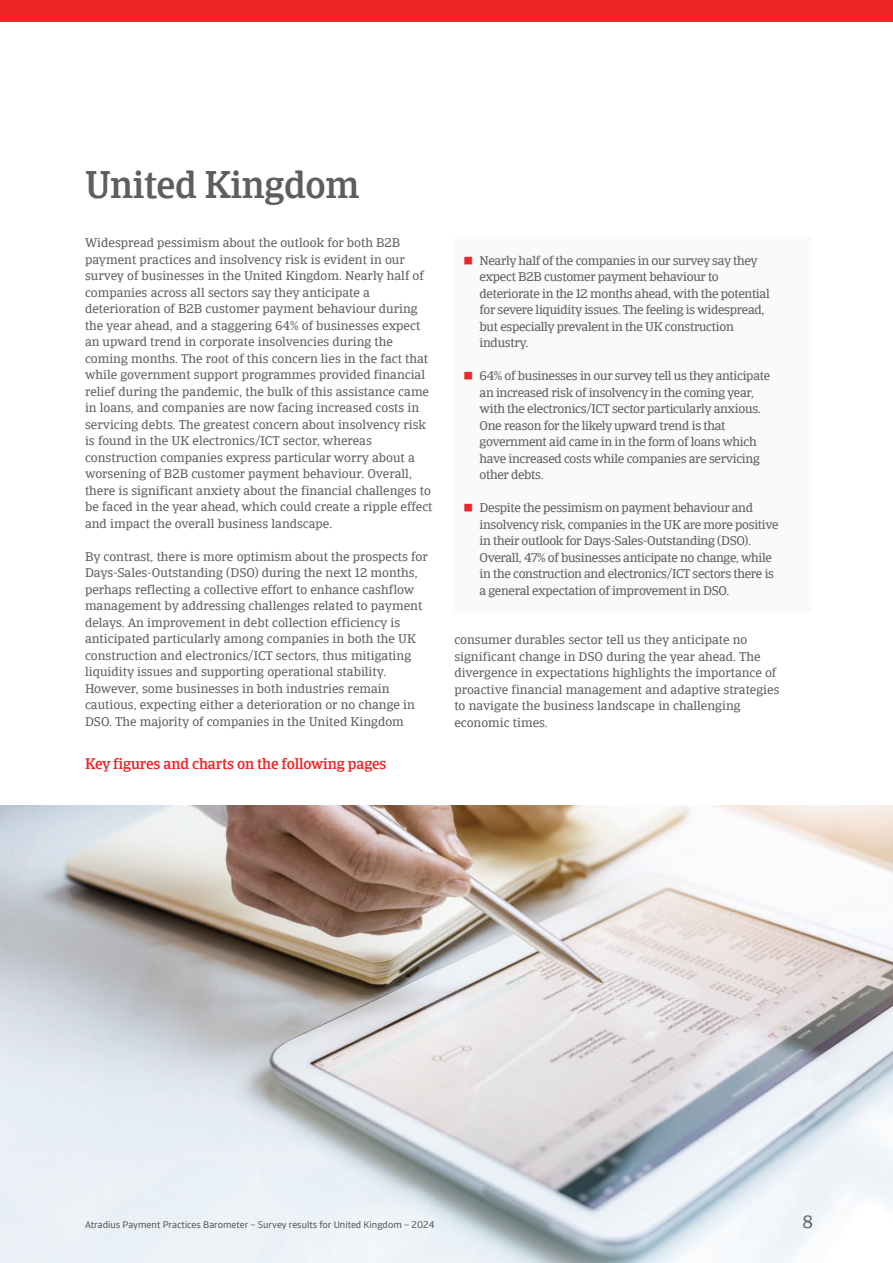
<style>
.page{position:relative;width:893px;height:1263px;background:#fff}
.page>*{position:absolute;margin:0;border:0;box-sizing:border-box;transform-origin:0 0}
.t1{font:500 37.5px "Catalana";letter-spacing:-.01em;color:#5d5e60}
.t2{font:18px "Catalana";color:#5d5e60}
.t3{font:500 15px "Catalana";letter-spacing:-.01em;color:#ee2628}
.t4{font:12.75px/16.5px "Catalana";color:#5d5e60}
.t5{font:12.75px/16.5px "Catalana";letter-spacing:-.025em;color:#5d5e60}
.t6{font:9.75px "Catalana Sans";color:#5d5e60}
.s1{font-family:"Menlo";font-weight:700;font-style:italic;color:#ee2628}
</style>
<div class="page">
<img style="left:0;top:806px;width:893px;height:457px">
<div style="left:0;top:0;width:893px;height:21px;background:#ee2628"></div>
<div style="left:455px;top:237px;width:357px;height:376px;background:#f9faf9"></div>
<h1 class="t1" style="left:85px;top:161px;width:276px">United Kingdom</h1>
<p class="t4" style="left:85px;top:234px;width:349px">Widespread pessimism about the outlook for both B2B payment practices and insolvency risk is evident in our survey of businesses in the United Kingdom. Nearly half of companies across all sectors say they anticipate a deterioration of B2B customer payment behaviour during the year ahead, and a staggering 64% of businesses expect an upward trend in corporate insolvencies during the coming months. The root of this concern lies in the fact that while government support programmes provided financial relief during the pandemic, the bulk of this assistance came in loans, and companies are now facing increased costs in servicing debts. The greatest concern about insolvency risk is found in the UK electronics/ICT sector, whereas construction companies express particular worry about a worsening of B2B customer payment behaviour. Overall, there is significant anxiety about the financial challenges to be faced in the year ahead, which could create a ripple effect and impact the overall business landscape.</p>
<p class="t4" style="left:85px;top:548px;width:344px">By contrast, there is more optimism about the prospects for Days-Sales-Outstanding (DSO) during the next 12 months, perhaps reflecting a collective effort to enhance cashflow management by addressing challenges related to payment delays. An improvement in debt collection efficiency is anticipated particularly among companies in both the UK construction and electronics/ICT sectors, thus mitigating liquidity issues and supporting operational stability.<br>However, some businesses in both industries remain cautious, expecting either a deterioration or no change in DSO. The majority of companies in the United Kingdom</p>
<p class="t3" style="left:85px;top:754px;width:303px">Key figures and charts on the following pages</p>
<p class="t5" style="left:480px;top:252px;width:292px;text-indent:-15px"><span class="s1">■</span> Nearly half of the companies in our survey say they expect B2B customer payment behaviour to deteriorate in the 12 months ahead, with the potential for severe liquidity issues. The feeling is widespread, but especially prevalent in the UK construction industry.</p>
<p class="t5" style="left:480px;top:367px;width:292px;text-indent:-15px"><span class="s1">■</span> 64% of businesses in our survey tell us they anticipate an increased risk of insolvency in the coming year, with the electronics/ICT sector particularly anxious.<br>One reason for the likely upward trend is that government aid came in in the form of loans which have increased costs while companies are servicing other debts.</p>
<p class="t5" style="left:480px;top:499px;width:300px;text-indent:-15px"><span class="s1">■</span> Despite the pessimism on payment behaviour and insolvency risk, companies in the UK are more positive in their outlook for Days-Sales-Outstanding (DSO).<br>Overall, 47% of businesses anticipate no change, while in the construction and electronics/ICT sectors there is a general expectation of improvement in DSO.</p>
<p class="t4" style="left:454px;top:631px;width:327px">consumer durables sector tell us they anticipate no significant change in DSO during the year ahead. The divergence in expectations highlights the importance of proactive financial management and adaptive strategies to navigate the business landscape in challenging economic times.</p>
<p class="t6" style="left:85px;top:1218px;width:351px">Atradius Payment Practices Barometer – Survey results for United Kingdom – 2024</p>
<h2 class="t2" style="left:802px;top:1210px;width:12px">8</h2>
</div>
